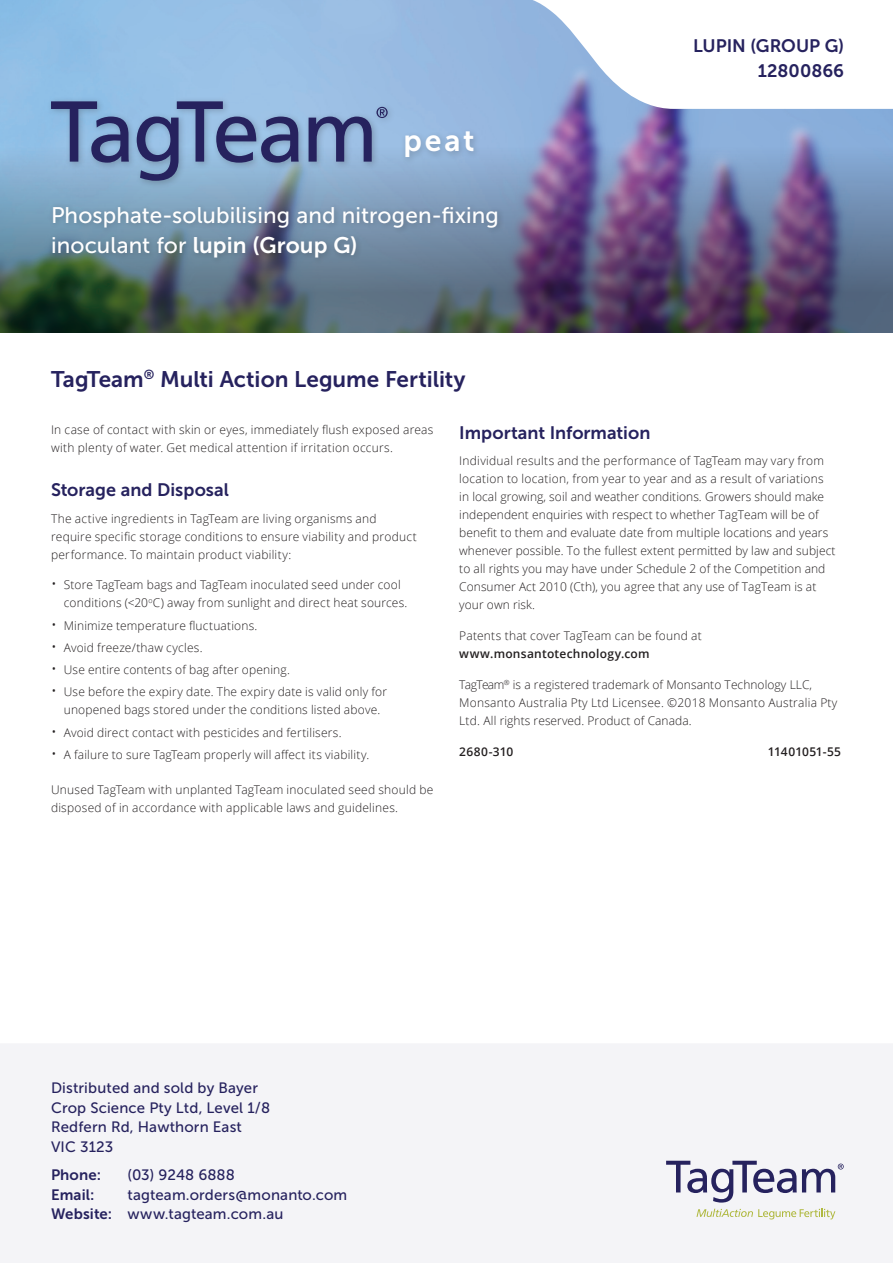
<style>
.page{position:relative;width:893px;height:1263px;background:#fff}
.page>*{position:absolute;margin:0;border:0;box-sizing:border-box;transform-origin:0 0}
.t1{font:30.3px "Museo Sans 700";color:#fff}
.t2{font:22.5px "Museo Sans 500";letter-spacing:.005em;color:#fff}
.t3{font:22.5px "Museo Sans 700";color:#26225e}
.t4{font:22.5px "Museo Sans 700";color:#fff}
.t5{font:18px/25.5px "Museo Sans 700";color:#26225e;text-align:right}
.t6{font:15px/19.5px "Museo Sans 500";letter-spacing:.01em;color:#26225e}
.t7{font:15px "Museo Sans 700";letter-spacing:.01em;color:#26225e}
.t8{font:300 12px/18px "Open Sans";letter-spacing:.015em;color:#231f20}
.t9{font:600 12px "Open Sans";letter-spacing:.02em;color:#231f20}
.s1{font-family:"Museo Sans 500"}
.s2{font-size:15px}
.s3{font-family:"Museo Sans 700"}
</style>
<div class="page">
<div style="left:0;top:1044px;width:893px;height:219px;background:#f4f4f7"></div>
<svg style="left:666px;top:1161px;width:178px;height:41px"></svg>
<svg style="left:696px;top:1208px;width:139px;height:11px"></svg>
<img style="left:0;top:0;width:893px;height:332px">
<div style="left:49px;top:203px;width:455px;height:62px;background:#231f20;opacity:.25"></div>
<div style="left:401px;top:127px;width:81px;height:39px;background:#231f20;opacity:.25"></div>
<div style="left:46px;top:96px;width:350px;height:93px;background:#231f20;opacity:.25"></div>
<svg style="left:51px;top:101px;width:78px;height:62px;background:#6882af"></svg>
<svg style="left:137px;top:101px;width:162px;height:80px;background:#718ab3"></svg>
<svg style="left:309px;top:107px;width:79px;height:55px;background:#7389b4"></svg>
<svg style="left:502px;top:0;width:391px;height:109px"></svg>
<h1 class="t1" style="left:403px;top:124px;width:73px">peat</h1>
<h2 class="t2" style="left:51px;top:203px;width:449px">Phosphate-solubilising and nitrogen-fixing</h2>
<h2 class="t4" style="left:51px;top:232px;width:308px"><span class="s1">inoculant for</span> lupin (Group G)</h2>
<h3 class="t5" style="left:693px;top:33px;width:152px">LUPIN (GROUP G)<br>12800866</h3>
<h2 class="t3" style="left:51px;top:367px;width:416px">TagTeam<sup>®</sup> Multi Action Legume Fertility</h2>
<p class="t8" style="left:51px;top:421px;width:384px">In case of contact with skin or eyes, immediately flush exposed areas with plenty of water. Get medical attention if irritation occurs.</p>
<h3 class="t5" style="left:51px;top:477px;width:179px">Storage and Disposal</h3>
<p class="t8" style="left:51px;top:509px;width:367px">The active ingredients in TagTeam are living organisms and require specific storage conditions to ensure viability and product performance. To maintain product viability:</p>
<p class="t8" style="left:64px;top:576px;width:345px;text-indent:-13px"><span class="s2">•</span> Store TagTeam bags and TagTeam inoculated seed under cool conditions (&lt;20<sup>o</sup>C) away from sunlight and direct heat sources.</p>
<p class="t8" style="left:51px;top:616px;width:208px"><span class="s2">•</span> Minimize temperature fluctuations.</p>
<p class="t8" style="left:51px;top:638px;width:153px"><span class="s2">•</span> Avoid freeze/thaw cycles.</p>
<p class="t8" style="left:51px;top:660px;width:240px"><span class="s2">•</span> Use entire contents of bag after opening.</p>
<p class="t8" style="left:51px;top:683px;width:337px;text-align:center"><span class="s2">•</span> Use before the expiry date. The expiry date is valid only for unopened bags stored under the conditions listed above.</p>
<p class="t8" style="left:51px;top:723px;width:292px"><span class="s2">•</span> Avoid direct contact with pesticides and fertilisers.</p>
<p class="t8" style="left:51px;top:745px;width:320px"><span class="s2">•</span> A failure to sure TagTeam properly will affect its viability.</p>
<p class="t8" style="left:51px;top:780px;width:384px">Unused TagTeam with unplanted TagTeam inoculated seed should be disposed of in accordance with applicable laws and guidelines.</p>
<h3 class="t5" style="left:459px;top:420px;width:193px">Important Information</h3>
<p class="t8" style="left:459px;top:451px;width:378px">Individual results and the performance of TagTeam may vary from location to location, from year to year and as a result of variations in local growing, soil and weather conditions. Growers should make independent enquiries with respect to whether TagTeam will be of benefit to them and evaluate date from multiple locations and years whenever possible. To the fullest extent permitted by law and subject to all rights you may have under Schedule 2 of the Competition and Consumer Act 2010 (Cth), you agree that any use of TagTeam is at your own risk.</p>
<p class="t8" style="left:459px;top:626px;width:244px">Patents that cover TagTeam can be found at</p>
<p class="t9" style="left:459px;top:645px;width:192px">www.monsantotechnology.com</p>
<p class="t8" style="left:459px;top:675px;width:380px">TagTeam<sup>®</sup> is a registered trademark of Monsanto Technology LLC,<br>Monsanto Australia Pty Ltd Licensee. ©2018 Monsanto Australia Pty<br>Ltd. All rights reserved. Product of Canada.</p>
<p class="t9" style="left:459px;top:743px;width:56px">2680-310</p>
<p class="t9" style="left:768px;top:743px;width:75px">11401051-55</p>
<p class="t6" style="left:51px;top:1078px;width:221px">Distributed and sold by Bayer<br>Crop Science Pty Ltd, Level 1/8<br>Redfern Rd, Hawthorn East<br>VIC 3123</p>
<p class="t7" style="left:51px;top:1167px;width:52px">Phone:</p>
<p class="t6" style="left:128px;top:1165px;width:109px">(03) 9248 6888</p>
<p class="t7" style="left:51px;top:1186px;width:45px">Email:</p>
<p class="t6" style="left:51px;top:1185px;width:298px;text-indent:77px">tagteam.orders@monanto.com<br><span class="s3">Website:</span> www.tagteam.com.au</p>
</div>
